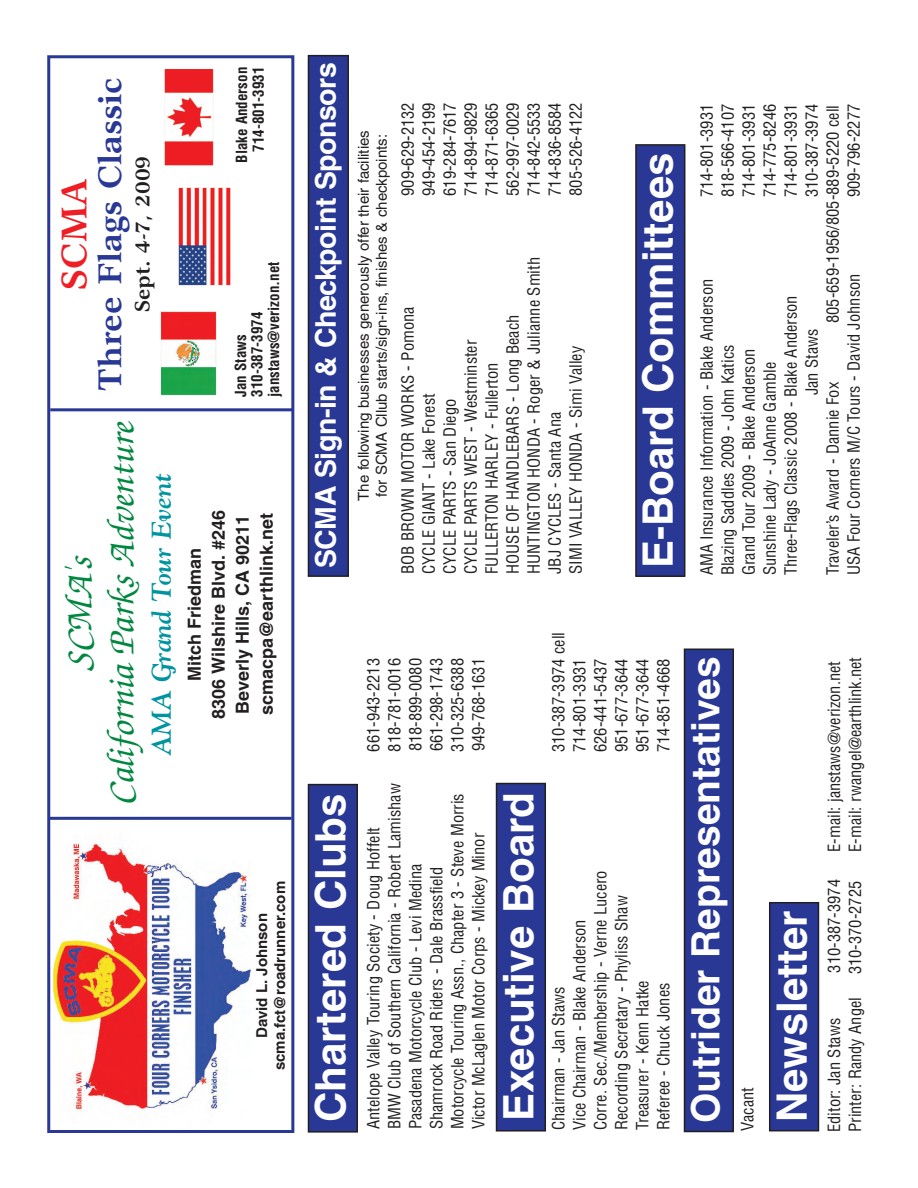
<style>
.page{position:relative;width:918px;height:1188px;background:#fff}
.page>*{position:absolute;margin:0;border:0;box-sizing:border-box;transform-origin:0 0}
.t1{font:700 42px "Helvetica";color:#fff}
.t2{font:italic 500 39px/42px "Zapf Chancery";color:#008740;text-align:center}
.t3{font:700 39px "Helvetica";color:#fff}
.t4{font:700 36px "Garth Graphic";color:#ee1e24}
.t5{font:700 33px "Garth Graphic";color:#293795}
.t6{font:700 28.5px "Helvetica";letter-spacing:-.015em;color:#fff}
.t7{font:italic 700 27px "Goudy";color:#0094a1}
.t8{font:700 21px "Garth Graphic";color:#231f20}
.t9{font:700 18px/24px "Helvetica";color:#231f20;text-align:center}
.t10{font:condensed 16.5px/21px "Helvetica";color:#231f20}
.t11{font:15px/18px "Helvetica";color:#231f20}
.t12{font:700 condensed 15px/16.5px "Helvetica";color:#231f20;text-align:right}
.t13{font:700 15px/18px "Helvetica";color:#231f20;text-align:center}
</style>
<div class="page">
<div style="left:47px;top:55px;width:247px;height:1078px;border:3px solid #293795"></div>
<div style="left:308px;top:785px;width:49px;height:347px;background:#293795"></div>
<div style="left:308px;top:784px;width:50px;height:349px;border:2px solid #231f20"></div>
<div style="left:308px;top:56px;width:40px;height:520px;background:#293795"></div>
<div style="left:308px;top:55px;width:41px;height:522px;border:2px solid #231f20"></div>
<div style="left:685px;top:649px;width:48px;height:483px;background:#293795"></div>
<div style="left:684px;top:649px;width:50px;height:483px;border:2px solid #231f20"></div>
<div style="left:636px;top:145px;width:49px;height:431px;background:#293795"></div>
<div style="left:635px;top:144px;width:50px;height:433px;border:2px solid #231f20"></div>
<div style="left:497px;top:784px;width:48px;height:347px;background:#293795"></div>
<div style="left:496px;top:783px;width:50px;height:349px;border:2px solid #231f20"></div>
<div style="left:770px;top:903px;width:48px;height:228px;background:#293795"></div>
<div style="left:769px;top:902px;width:50px;height:229px;border:2px solid #231f20"></div>
<img style="left:53px;top:843px;width:198px;height:269px">
<hr style="left:49px;top:817px;width:243px;height:3px;background:#293795">
<hr style="left:50px;top:408px;width:244px;height:3px;background:#293795">
<img style="left:165px;top:69px;width:49px;height:97px">
<img style="left:161px;top:312px;width:56px;height:83px">
<img style="left:178px;top:187px;width:52px;height:99px">
<h3 class="t4" style="left:61px;top:290px;width:113px;rotate:-90deg">SCMA</h3>
<h3 class="t5" style="left:97px;top:391px;width:315px;rotate:-90deg">Three Flags Classic</h3>
<p class="t8" style="left:134px;top:312px;width:158px;rotate:-90deg">Sept. 4-7, 2009</p>
<h2 class="t2" style="left:63px;top:806px;width:386px;rotate:-90deg">SCMA's<br>California Parks Adventure</h2>
<h3 class="t7" style="left:151px;top:755px;width:283px;rotate:-90deg">AMA Grand Tour Event</h3>
<p class="t12" style="left:235px;top:163px;width:97px;rotate:-90deg">Blake Anderson<br>714-801-3931</p>
<p class="t12" style="left:234px;top:397px;width:136px;text-align:left;rotate:-90deg">Jan Staws<br>310-387-3974 janstaws@verizon.net</p>
<p class="t9" style="left:184px;top:719px;width:210px;rotate:-90deg">Mitch Friedman<br>8306 Wilshire Blvd. #246<br>Beverly Hills, CA 90211 scmacpa@earthlink.net</p>
<p class="t13" style="left:254px;top:1070px;width:191px;rotate:-90deg">David L. Johnson scma.fct@roadrunner.com</p>
<h3 class="t6" style="left:315px;top:568px;width:507px;rotate:-90deg">SCMA Sign-in &amp; Checkpoint Sponsors</h3>
<p class="t11" style="left:356px;top:501px;width:372px;rotate:-90deg">The following businesses generously offer their facilities for SCMA Cllub starts/sign-ins, finishes &amp; checkpoints:</p>
<p class="t10" style="left:399px;top:196px;width:95px;rotate:-90deg">909-629-2132</p>
<p class="t10" style="left:420px;top:196px;width:95px;rotate:-90deg">949-454-2199</p>
<p class="t10" style="left:441px;top:196px;width:95px;rotate:-90deg">619-284-7617</p>
<p class="t10" style="left:462px;top:196px;width:95px;rotate:-90deg">714-894-9829</p>
<p class="t10" style="left:483px;top:196px;width:95px;rotate:-90deg">714-871-6365</p>
<p class="t10" style="left:504px;top:196px;width:95px;rotate:-90deg">562-997-0029</p>
<p class="t10" style="left:525px;top:196px;width:95px;rotate:-90deg">714-842-5533</p>
<p class="t10" style="left:546px;top:196px;width:95px;rotate:-90deg">714-836-8584</p>
<p class="t10" style="left:567px;top:196px;width:95px;rotate:-90deg">805-526-4122</p>
<p class="t10" style="left:399px;top:574px;width:269px;rotate:-90deg">BOB BROWN MOTOR WORKS - Pomona</p>
<p class="t10" style="left:420px;top:574px;width:182px;rotate:-90deg">CYCLE GIANT - Lake Forest</p>
<p class="t10" style="left:462px;top:574px;width:236px;rotate:-90deg">CYCLE PARTS WEST - Westminster</p>
<p class="t10" style="left:441px;top:574px;width:176px;rotate:-90deg">CYCLE PARTS - San Diego</p>
<p class="t10" style="left:483px;top:574px;width:213px;rotate:-90deg">FULLERTON HARLEY - Fullerton</p>
<p class="t10" style="left:525px;top:574px;width:318px;rotate:-90deg">HUNTINGTON HONDA - Roger &amp; Julianne Smith</p>
<p class="t10" style="left:504px;top:574px;width:261px;rotate:-90deg">HOUSE OF HANDLEBARS - Long Beach</p>
<p class="t10" style="left:546px;top:574px;width:164px;rotate:-90deg">JBJ CYCLES - Santa Ana</p>
<p class="t10" style="left:567px;top:574px;width:230px;rotate:-90deg">SIMI VALLEY HONDA - Simi Valley</p>
<h1 class="t1" style="left:643px;top:568px;width:417px;rotate:-90deg">E-Board Committees</h1>
<p class="t10" style="left:698px;top:197px;width:95px;rotate:-90deg">714-801-3931</p>
<p class="t10" style="left:719px;top:197px;width:95px;rotate:-90deg">818-566-4107</p>
<p class="t10" style="left:740px;top:197px;width:95px;rotate:-90deg">714-801-3931</p>
<p class="t10" style="left:761px;top:197px;width:95px;rotate:-90deg">714-775-8246</p>
<p class="t10" style="left:782px;top:197px;width:95px;rotate:-90deg">714-801-3931</p>
<p class="t10" style="left:803px;top:197px;width:95px;rotate:-90deg">310-387-3974</p>
<p class="t10" style="left:698px;top:575px;width:298px;rotate:-90deg">AMA Insurance Information - Blake Anderson</p>
<p class="t10" style="left:719px;top:575px;width:232px;rotate:-90deg">Blazing Saddles 2009 - John Katics</p>
<p class="t10" style="left:740px;top:575px;width:228px;rotate:-90deg">Grand Tour 2009 - Blake Anderson</p>
<p class="t10" style="left:782px;top:575px;width:282px;rotate:-90deg">Three-Flags Classic 2008 - Blake Anderson</p>
<p class="t10" style="left:803px;top:395px;width:68px;rotate:-90deg">Jan Staws</p>
<p class="t10" style="left:761px;top:575px;width:215px;rotate:-90deg">Sunshine Lady - JoAnne Gamble</p>
<p class="t10" style="left:845px;top:197px;width:95px;rotate:-90deg">909-796-2277</p>
<p class="t10" style="left:824px;top:575px;width:472px;text-indent:252px;rotate:-90deg">805-659-1956/805-889-5220 cell<br>USA Four Corners M/C Tours - David Johnson</p>
<p class="t10" style="left:824px;top:575px;width:195px;rotate:-90deg">Traveler’s Award - Dannie Fox</p>
<h1 class="t1" style="left:315px;top:1122px;width:330px;rotate:-90deg">Chartered Clubs</h1>
<p class="t10" style="left:364px;top:752px;width:95px;rotate:-90deg">661-943-2213</p>
<p class="t10" style="left:385px;top:752px;width:95px;rotate:-90deg">818-781-0016</p>
<p class="t10" style="left:406px;top:751px;width:95px;rotate:-90deg">818-899-0080</p>
<p class="t10" style="left:427px;top:751px;width:95px;rotate:-90deg">661-298-1743</p>
<p class="t10" style="left:448px;top:752px;width:95px;rotate:-90deg">310-325-6388</p>
<p class="t10" style="left:469px;top:751px;width:95px;rotate:-90deg">949-768-1631</p>
<p class="t10" style="left:385px;top:1129px;width:348px;rotate:-90deg">BMW Club of Southern California - Robert Lamishaw</p>
<p class="t10" style="left:364px;top:1129px;width:304px;rotate:-90deg">Antelope Valley Touring Society - Doug Hoffelt</p>
<p class="t10" style="left:406px;top:1129px;width:268px;rotate:-90deg">Pasadena Motorcycle Club - Levi Medina</p>
<p class="t10" style="left:427px;top:1129px;width:264px;rotate:-90deg">Shamrock Road Riders - Dale Brassfield</p>
<p class="t10" style="left:448px;top:1129px;width:338px;rotate:-90deg">Motorcycle Touring Assn., Chapter 3 - Steve Morris</p>
<p class="t10" style="left:469px;top:1129px;width:298px;rotate:-90deg">Victor McLaglen Motor Corps - Mickey Minor</p>
<h1 class="t1" style="left:503px;top:1121px;width:330px;rotate:-90deg">Executive Board</h1>
<p class="t10" style="left:549px;top:752px;width:121px;rotate:-90deg">310-387-3974 cell</p>
<p class="t10" style="left:570px;top:752px;width:95px;rotate:-90deg">714-801-3931</p>
<p class="t10" style="left:591px;top:752px;width:95px;rotate:-90deg">626-441-5437</p>
<p class="t10" style="left:612px;top:752px;width:95px;rotate:-90deg">951-677-3644</p>
<p class="t10" style="left:633px;top:752px;width:95px;rotate:-90deg">951-677-3644</p>
<p class="t10" style="left:654px;top:752px;width:95px;rotate:-90deg">714-851-4668</p>
<p class="t10" style="left:549px;top:1130px;width:145px;rotate:-90deg">Chairman - Jan Staws</p>
<p class="t10" style="left:570px;top:1130px;width:212px;rotate:-90deg">Vice Chairman - Blake Anderson</p>
<p class="t10" style="left:591px;top:1130px;width:261px;rotate:-90deg">Corre. Sec./Membership - Verne Lucero</p>
<p class="t10" style="left:612px;top:1130px;width:236px;rotate:-90deg">Recording Secretary - Phyliss Shaw</p>
<p class="t10" style="left:633px;top:1130px;width:151px;rotate:-90deg">Treasurer - Kenn Hatke</p>
<p class="t10" style="left:654px;top:1130px;width:149px;rotate:-90deg">Referee - Chuck Jones</p>
<h2 class="t3" style="left:691px;top:1123px;width:468px;rotate:-90deg">Outrider Representatives</h2>
<p class="t10" style="left:739px;top:1131px;width:45px;rotate:-90deg">Vacant</p>
<h1 class="t1" style="left:777px;top:1122px;width:213px;rotate:-90deg">Newsletter</h1>
<p class="t10" style="left:846px;top:852px;width:196px;rotate:-90deg">E-mail: rwangel@earthlink.net</p>
<p class="t10" style="left:825px;top:852px;width:192px;rotate:-90deg">E-mail: janstaws@verizon.net</p>
<p class="t10" style="left:825px;top:973px;width:95px;rotate:-90deg">310-387-3974</p>
<p class="t10" style="left:846px;top:974px;width:95px;rotate:-90deg">310-370-2725</p>
<p class="t10" style="left:825px;top:1132px;width:116px;rotate:-90deg">Editor: Jan Staws</p>
<p class="t10" style="left:846px;top:1132px;width:137px;rotate:-90deg">Printer: Randy Angel</p>
</div>
